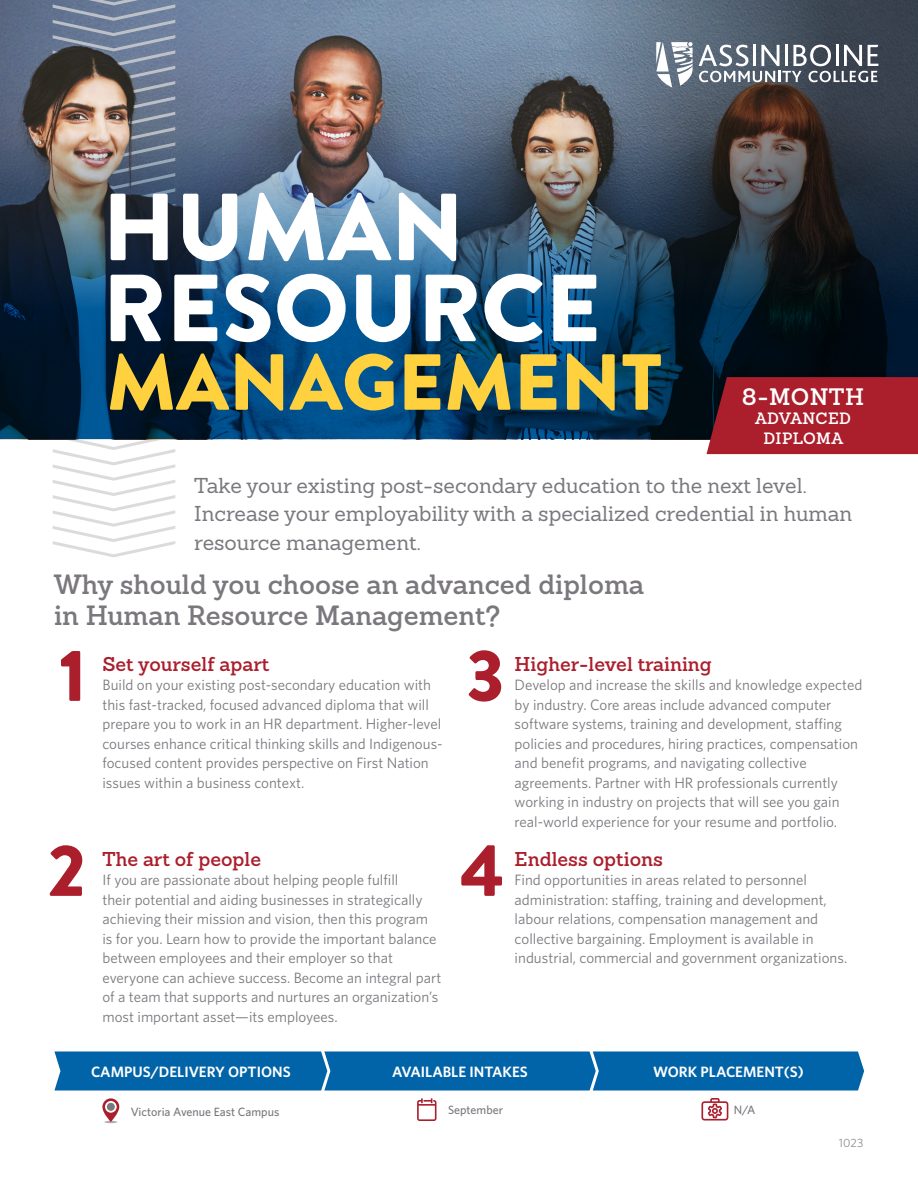
<style>
.page{position:relative;width:918px;height:1188px;background:#fff}
.page>*{position:absolute;margin:0;border:0;box-sizing:border-box;transform-origin:0 0}
.t1{font:900 95.1px/81px "Brandon Grotesque";color:#fff}
.t2{font:900 79.35px "Brandon Grotesque";color:#ffd13f}
.t3{font:900 71.25px "Brandon Text";color:#ab1e2c}
.t4{font:600 27.15px/31.5px "Sanchez";color:#7a777d}
.t5{font:600 23.25px "Sanchez";letter-spacing:.02em;color:#fff}
.t6{font:21px/28.5px "Sanchez";color:#7a777d}
.t7{font:600 19.5px "Sanchez";color:#ab1e2c}
.t8{font:600 16.05px/19.2px "Sanchez";letter-spacing:.025em;color:#fff;text-align:center}
.t9{font:15px/19.5px "Whitney";color:#7a777d}
.t10{font:600 15px "Whitney";color:#fff}
.t11{font:500 12px "Whitney";color:#7a777d}
.t12{font:12px "Whitney";color:#918b90}
</style>
<div class="page">
<img style="left:0;top:0;width:707px;height:440px">
<svg style="left:536px;top:0;width:382px;height:118px;background:#545e6b"></svg>
<svg style="left:53px;top:0;width:122px;height:558px"></svg>
<svg style="left:699px;top:45px;width:179px;height:37px"></svg>
<svg style="left:656px;top:42px;width:37px;height:45px"></svg>
<img style="left:0;top:118px;width:918px;height:321px">
<div style="left:707px;top:377px;width:211px;height:77px;background:#ab1e2c"></div>
<div style="left:54px;top:1052px;width:810px;height:38px;background:#0163a8"></div>
<svg style="left:104px;top:1121px;width:13px;height:2px"></svg>
<svg style="left:102px;top:1098px;width:17px;height:24px"></svg>
<svg style="left:105px;top:1101px;width:12px;height:12px"></svg>
<div style="left:107px;top:1103px;width:8px;height:8px;background:#7a777d;border-radius:50%"></div>
<svg style="left:417px;top:1098px;width:19px;height:23px"></svg>
<svg style="left:701px;top:1098px;width:27px;height:23px"></svg>
<h1 class="t1" style="left:102px;top:188px;width:500px">HUMAN<br>RESOURCE</h1>
<h2 class="t2" style="left:107px;top:326px;width:557px">MANAGEMENT</h2>
<h3 class="t5" style="left:742px;top:382px;width:124px">8-MONTH</h3>
<p class="t8" style="left:755px;top:409px;width:98px">ADVANCED<br>DIPLOMA</p>
<h3 class="t6" style="left:194px;top:471px;width:659px">Take your existing post-secondary education to the next level.<br>Increase your employability with a specialized credential in human resource management.</h3>
<h3 class="t4" style="left:54px;top:568px;width:592px">Why should you choose an advanced diploma in Human Resource Management?</h3>
<h3 class="t3" style="left:59px;top:626px;width:29px">1</h3>
<h3 class="t3" style="left:47px;top:821px;width:41px">2</h3>
<h3 class="t7" style="left:102px;top:651px;width:168px">Set yourself apart</h3>
<p class="t9" style="left:102px;top:675px;width:342px">Build on your existing post-secondary education with this fast-tracked, focused advanced diploma that will prepare you to work in an HR department. Higher-level courses enhance critical thinking skills and Indigenous&shy;focused content provides perspective on First Nation issues within a business context.</p>
<h3 class="t7" style="left:102px;top:846px;width:160px">The art of people</h3>
<p class="t9" style="left:102px;top:870px;width:340px">If you are passionate about helping people fulfill<br>their potential and aiding businesses in strategically achieving their mission and vision, then this program is for you. Learn how to provide the important balance between employees and their employer so that everyone can achieve success. Become an integral part of a team that supports and nurtures an organization’s most important asset—its employees.</p>
<h3 class="t3" style="left:466px;top:626px;width:41px">3</h3>
<h3 class="t3" style="left:459px;top:821px;width:47px">4</h3>
<h3 class="t7" style="left:515px;top:651px;width:199px">Higher-level training</h3>
<p class="t9" style="left:515px;top:675px;width:349px">Develop and increase the skills and knowledge expected by industry. Core areas include advanced computer software systems, training and development, staffing policies and procedures, hiring practices, compensation and benefit programs, and navigating collective agreements. Partner with HR professionals currently working in industry on projects that will see you gain real-world experience for your resume and portfolio.</p>
<h3 class="t7" style="left:515px;top:846px;width:150px">Endless options</h3>
<p class="t9" style="left:515px;top:870px;width:334px">Find opportunities in areas related to personnel administration: staffing, training and development, labour relations, compensation management and collective bargaining. Employment is available in industrial, commercial and government organizations.</p>
<p class="t10" style="left:91px;top:1062px;width:201px">CAMPUS/DELIVERY OPTIONS</p>
<p class="t11" style="left:131px;top:1104px;width:150px">Victoria Avenue East Campus</p>
<p class="t10" style="left:392px;top:1062px;width:137px">AVAILABLE INTAKES</p>
<p class="t11" style="left:448px;top:1102px;width:57px">September</p>
<p class="t10" style="left:653px;top:1062px;width:152px">WORK PLACEMENT(S)</p>
<p class="t11" style="left:734px;top:1102px;width:23px">N/A</p>
<p class="t12" style="left:839px;top:1135px;width:26px">1023</p>
</div>
